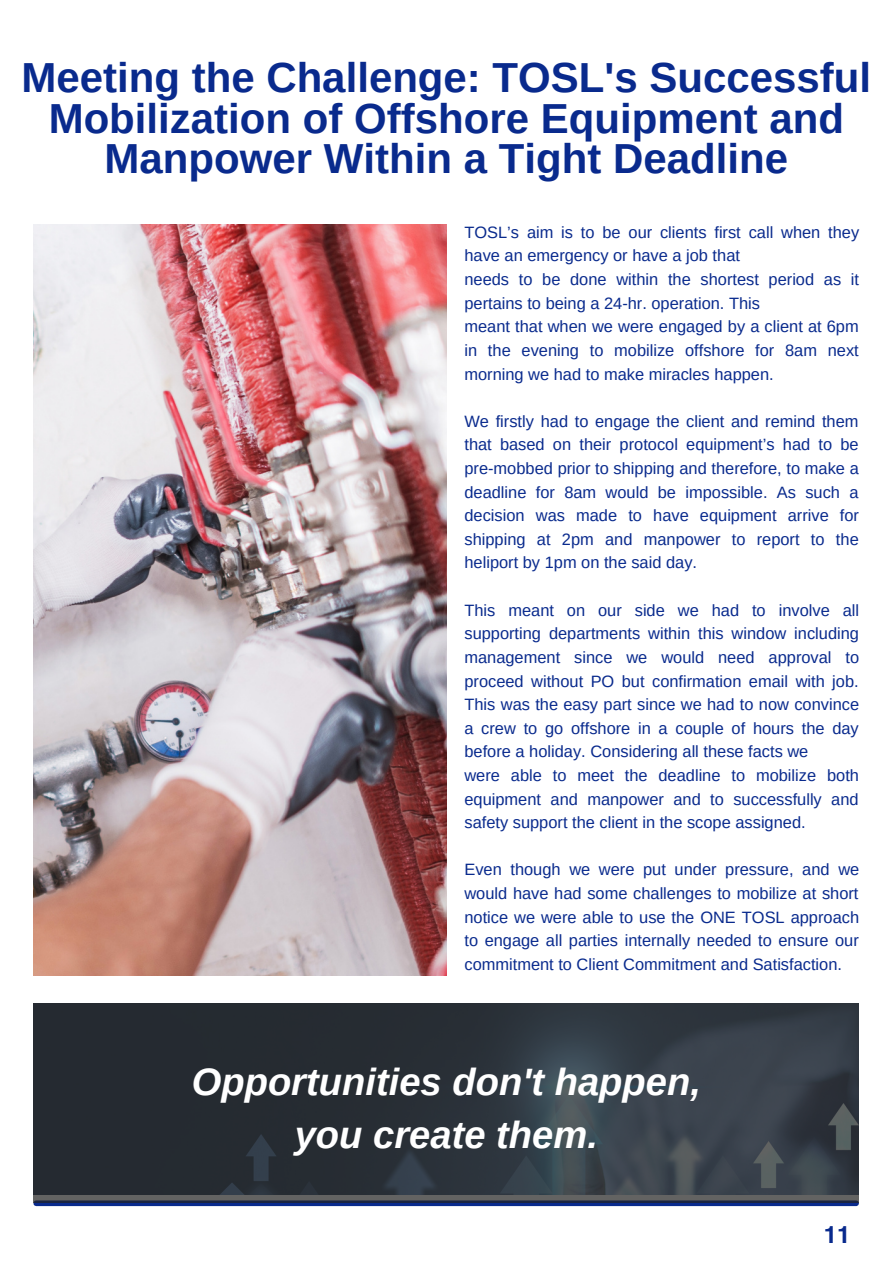
<style>
.page{position:relative;width:893px;height:1264px;background:#fff}
.page>*{position:absolute;margin:0;border:0;box-sizing:border-box;transform-origin:0 0}
.t1{font:700 42px/40.5px "Arimo";color:#092a8d;text-align:center}
.t2{font:italic 700 38.1px "Arimo";color:#fff}
.t3{font:700 24px "Helvetica";color:#092a8d}
.t4{font:16.35px/23.5px "Arimo";color:#092a8d;text-align:justify}
</style>
<div class="page">
<div style="left:36px;top:1200px;width:820px;height:6px;background:#092a8d"></div>
<img style="left:33px;top:224px;width:413px;height:751px">
<svg style="left:33px;top:1003px;width:825px;height:200px;background:#2f363e"></svg>
<p class="t1" style="left:21px;top:57px;width:851px">Meeting the Challenge: TOSL's Successful<br>Mobilization of Offshore Equipment and<br>Manpower Within a Tight Deadline</p>
<p class="t4" style="left:464px;top:220px;width:396px">TOSL’s aim is to be our clients first call when they have an emergency or have a job that</p>
<p class="t4" style="left:464px;top:267px;width:396px">needs to be done within the shortest period as it pertains to being a 24-hr. operation. This</p>
<p class="t4" style="left:464px;top:315px;width:396px">meant that when we were engaged by a client at 6pm in the evening to mobilize offshore for 8am next morning we had to make miracles happen.</p>
<p class="t4" style="left:464px;top:409px;width:396px">We firstly had to engage the client and remind them that based on their protocol equipment’s had to be pre-mobbed prior to shipping and therefore, to make a deadline for 8am would be impossible. As such a decision was made to have equipment arrive for shipping at 2pm and manpower to report to the heliport by 1pm on the said day.</p>
<p class="t4" style="left:464px;top:598px;width:396px">This meant on our side we had to involve all supporting departments within this window including management since we would need approval to proceed without PO but confirmation email with job.<br>This was the easy part since we had to now convince a crew to go offshore in a couple of hours the day before a holiday. Considering all these facts we</p>
<p class="t4" style="left:464px;top:763px;width:396px">were able to meet the deadline to mobilize both equipment and manpower and to successfully and safety support the client in the scope assigned.</p>
<p class="t4" style="left:464px;top:858px;width:396px">Even though we were put under pressure, and we would have had some challenges to mobilize at short notice we were able to use the ONE TOSL approach to engage all parties internally needed to ensure our commitment to Client Commitment and Satisfaction.</p>
<p class="t2" style="left:192px;top:1060px;width:510px">Opportunities don't happen,</p>
<p class="t2" style="left:295px;top:1113px;width:305px">you create them.</p>
<p class="t3" style="left:823px;top:1224px;width:28px">11</p>
</div>
